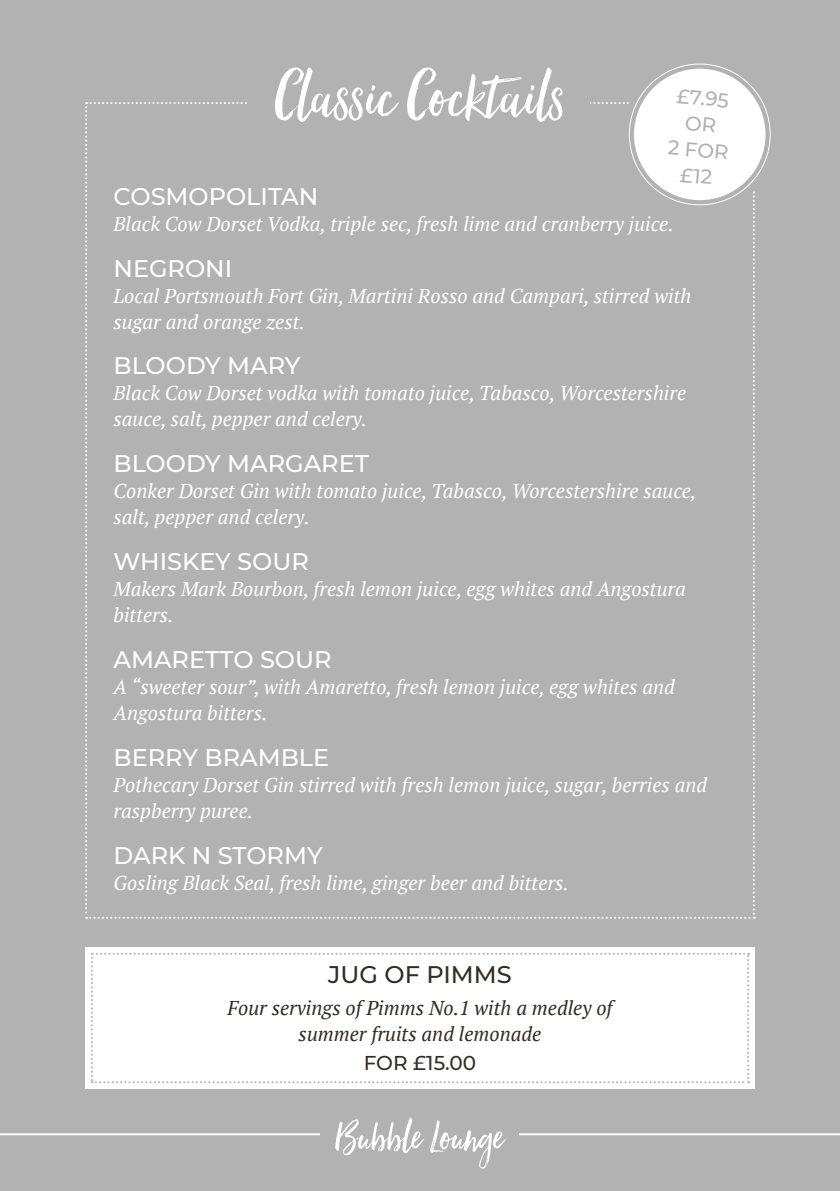
<style>
.page{position:relative;width:840px;height:1191px;background:#fff}
.page>*{position:absolute;margin:0;border:0;box-sizing:border-box;transform-origin:0 0}
.t1{font:80px "Hello Beautiful";color:#fff}
.t2{font:52px "Hello Beautiful";color:#fff}
.t3{font:500 24px "Montserrat";color:#fff}
.t4{font:500 24px "Montserrat";color:#322c27}
.t5{font:italic 20px/26px "PT Serif";color:#fff}
.t6{font:italic 20px/26px "PT Serif";color:#322c27;text-align:center}
.t7{font:500 20px/26px "Montserrat";color:#b3b2b2;text-align:center}
.t8{font:500 20px "Montserrat";color:#322c27}
</style>
<div class="page">
<div style="left:0;top:0;width:839px;height:1191px;background:#b3b2b2"></div>
<div style="left:85px;top:947px;width:669px;height:142px;background:#fff"></div>
<svg style="left:91px;top:952px;width:657px;height:131px"></svg>
<hr style="left:0;top:1133px;width:839px;height:2px;background:#fff">
<div style="left:320px;top:1106px;width:199px;height:56px;background:#b3b2b2"></div>
<div style="left:627px;top:63px;width:144px;height:143px;background:#fff;border-radius:50%"></div>
<div style="left:621px;top:57px;width:156px;height:155px;border:12px solid #b3b2b2;border-radius:50%"></div>
<h1 class="t1" style="left:275px;top:51px;width:291px">Classic Cocktails</h1>
<p class="t7" style="left:673px;top:82px;width:62px;rotate:5deg">£7.95<br>OR<br>2 FOR £12</p>
<p class="t3" style="left:113px;top:179px;width:206px">COSMOPOLITAN</p>
<p class="t5" style="left:113px;top:210px;width:561px">Black Cow Dorset Vodka, triple sec, fresh lime and cranberry juice.</p>
<p class="t3" style="left:113px;top:251px;width:120px">NEGRONI</p>
<p class="t5" style="left:113px;top:282px;width:579px">Local Portsmouth Fort Gin, Martini Rosso and Campari, stirred with sugar and orange zest.</p>
<p class="t3" style="left:113px;top:349px;width:188px">BLOODY MARY</p>
<p class="t5" style="left:113px;top:380px;width:574px">Black Cow Dorset vodka with tomato juice, Tabasco, Worcestershire sauce, salt, pepper and celery.</p>
<p class="t3" style="left:113px;top:447px;width:257px">BLOODY MARGARET</p>
<p class="t5" style="left:113px;top:478px;width:584px">Conker Dorset Gin with tomato juice, Tabasco, Worcestershire sauce, salt, pepper and celery.</p>
<p class="t3" style="left:113px;top:545px;width:197px">WHISKEY SOUR</p>
<p class="t5" style="left:113px;top:576px;width:573px">Makers Mark Bourbon, fresh lemon juice, egg whites and Angostura bitters.</p>
<p class="t3" style="left:113px;top:642px;width:219px">AMARETTO SOUR</p>
<p class="t5" style="left:113px;top:674px;width:562px">A “sweeter sour”, with Amaretto, fresh lemon juice, egg whites and<br>Angostura bitters.</p>
<p class="t3" style="left:113px;top:740px;width:217px">BERRY BRAMBLE</p>
<p class="t5" style="left:113px;top:771px;width:595px">Pothecary Dorset Gin stirred with fresh lemon juice, sugar, berries and raspberry puree.</p>
<p class="t3" style="left:113px;top:838px;width:210px">DARK N STORMY</p>
<p class="t5" style="left:113px;top:869px;width:456px">Gosling Black Seal, fresh lime, ginger beer and bitters.</p>
<p class="t4" style="left:328px;top:957px;width:185px">JUG OF PIMMS</p>
<p class="t6" style="left:227px;top:994px;width:386px">Four servings of Pimms No.1 with a medley of summer fruits and lemonade</p>
<p class="t8" style="left:363px;top:1049px;width:114px">FOR £15.00</p>
<h2 class="t2" style="left:336px;top:1107px;width:169px">Bubble Lounge</h2>
</div>
